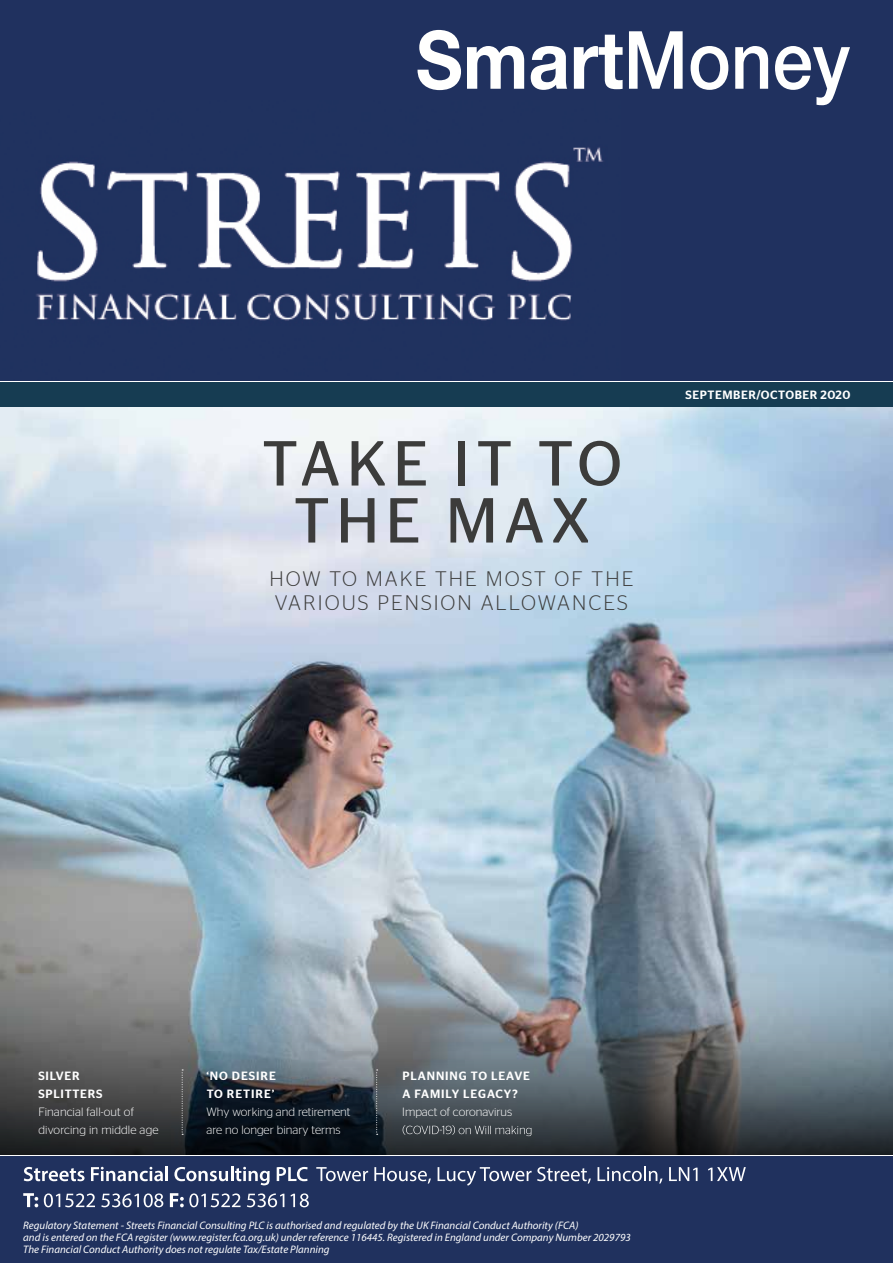
<style>
.page{position:relative;width:893px;height:1263px;background:#fff}
.page>*{position:absolute;margin:0;border:0;box-sizing:border-box;transform-origin:0 0}
.t1{font:63.45px/57px "Stag Sans";letter-spacing:.1em;color:#3c3c3b;text-align:center}
.t2{font:300 21px/24px "Stag Sans";letter-spacing:.1em;color:#3c3c3b}
.t3{font:300 12px/18px "Stag Sans";color:#fff}
.t4{font:500 12px/18px "Stag Sans";letter-spacing:.06em;color:#fff}
.t5{font:500 12px/18px "Stag Sans";letter-spacing:.08em;color:#fff}
.t6{font:italic 10.95px/12.1px "Myriad Pro";color:#fff}
</style>
<div class="page">
<img style="left:0;top:406px;width:893px;height:554px">
<svg style="left:0;top:960px;width:893px;height:194px;background:#626b72"></svg>
<svg style="left:403px;top:1125px;width:128px;height:11px"></svg>
<svg style="left:182px;top:1069px;width:1px;height:66px"></svg>
<svg style="left:376px;top:1069px;width:2px;height:66px"></svg>
<div style="left:0;top:382px;width:893px;height:24px;background:#163c52"></div>
<div style="left:0;top:0;width:893px;height:380px;background:#20315f"></div>
<svg style="left:417px;top:30px;width:44px;height:60px"></svg>
<svg style="left:467px;top:46px;width:57px;height:43px"></svg>
<svg style="left:531px;top:46px;width:36px;height:44px"></svg>
<svg style="left:574px;top:35px;width:49px;height:54px"></svg>
<svg style="left:629px;top:31px;width:54px;height:58px"></svg>
<svg style="left:691px;top:46px;width:37px;height:44px"></svg>
<svg style="left:735px;top:46px;width:33px;height:43px"></svg>
<svg style="left:775px;top:46px;width:75px;height:59px"></svg>
<img style="left:36px;top:147px;width:567px;height:174px">
<div style="left:0;top:1157px;width:893px;height:106px;background:#20315e"></div>
<svg style="left:24px;top:1167px;width:61px;height:14px"></svg>
<svg style="left:91px;top:1167px;width:72px;height:14px"></svg>
<hr style="left:165px;top:1166px;width:3px;height:15px;background:#fff">
<svg style="left:174px;top:1166px;width:96px;height:19px"></svg>
<svg style="left:277px;top:1167px;width:31px;height:14px"></svg>
<svg style="left:316px;top:1167px;width:52px;height:14px"></svg>
<svg style="left:374px;top:1167px;width:57px;height:16px"></svg>
<svg style="left:438px;top:1167px;width:153px;height:18px"></svg>
<svg style="left:597px;top:1166px;width:65px;height:17px"></svg>
<svg style="left:669px;top:1167px;width:28px;height:14px"></svg>
<svg style="left:708px;top:1167px;width:38px;height:14px"></svg>
<svg style="left:23px;top:1193px;width:15px;height:14px"></svg>
<svg style="left:44px;top:1193px;width:51px;height:14px"></svg>
<svg style="left:101px;top:1193px;width:62px;height:14px"></svg>
<svg style="left:170px;top:1193px;width:70px;height:14px"></svg>
<svg style="left:247px;top:1193px;width:37px;height:14px"></svg>
<svg style="left:291px;top:1193px;width:18px;height:14px"></svg>
<h1 class="t1" style="left:262px;top:434px;width:362px">TAKE IT TO<br>THE MAX</h1>
<h2 class="t2" style="left:269px;top:566px;width:365px">HOW TO MAKE THE MOST OF THE<br>VARIOUS PENSION ALLOWANCES</h2>
<p class="t4" style="left:685px;top:386px;width:166px">SEPTEMBER/OCTOBER 2020</p>
<p class="t4" style="left:39px;top:1067px;width:65px">SILVER<br>SPLITTERS</p>
<p class="t3" style="left:38px;top:1103px;width:122px">Financial fall-out of divorcing in middle age</p>
<p class="t5" style="left:207px;top:1067px;width:71px">‘NO DESIRE<br>TO RETIRE’</p>
<p class="t3" style="left:207px;top:1103px;width:145px">Why working and retirement are no longer binary terms</p>
<p class="t4" style="left:402px;top:1067px;width:129px">PLANNING TO LEAVE<br>A FAMILY LEGACY?</p>
<p class="t3" style="left:402px;top:1103px;width:112px">Impact of coronavirus</p>
<p class="t6" style="left:23px;top:1218px;width:609px">Regulatory Statement - Streets Financial Consulting PLC is authorised and regulated by the UK Financial Conduct Authority (FCA)<br>and is entered on the FCA register (www.register.fca.org.uk) under reference 116445. Registered in England under Company Number 2029793<br>The Financial Conduct Authority does not regulate Tax/Estate Planning</p>
</div>
